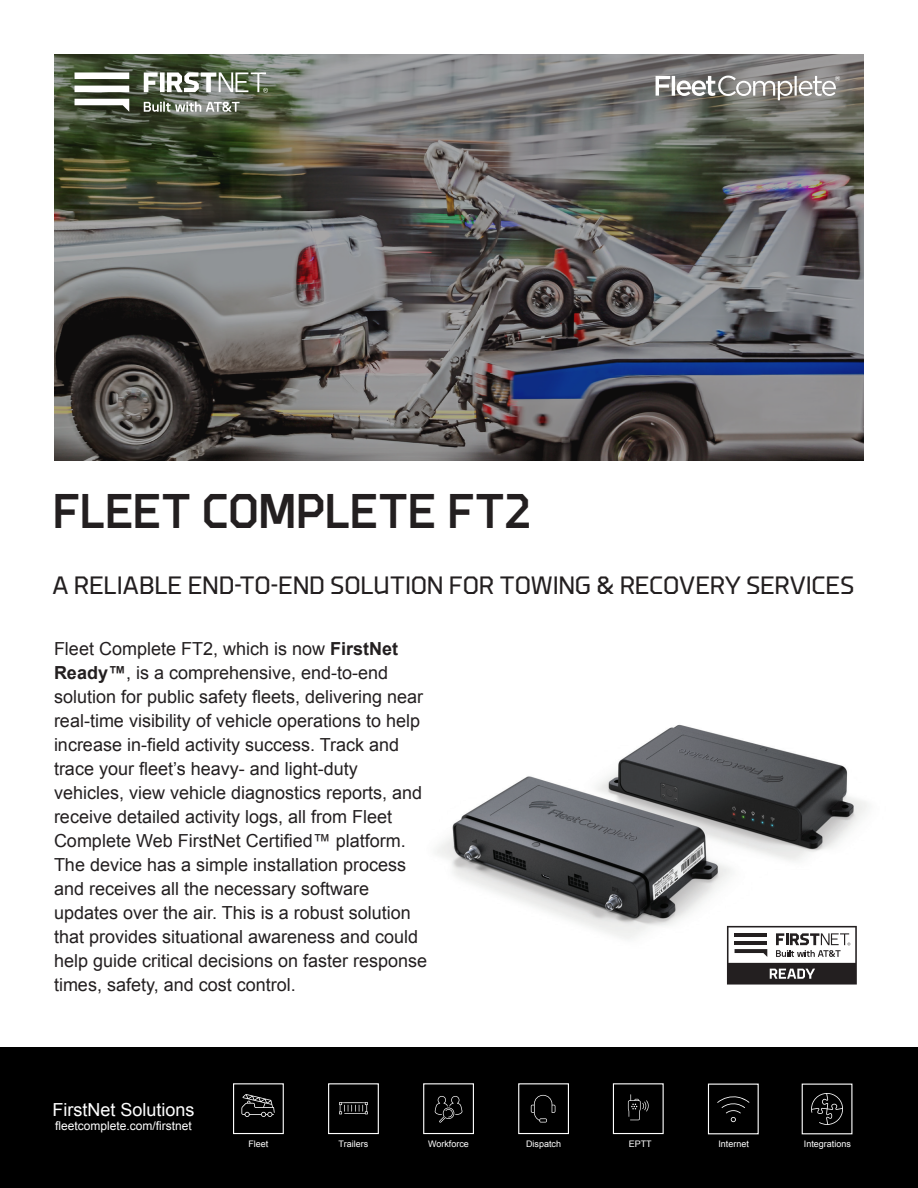
<style>
.page{position:relative;width:918px;height:1188px;background:#fff}
.page>*{position:absolute;margin:0;border:0;box-sizing:border-box;transform-origin:0 0}
.t1{font:500 49.5px "Brooklyn";letter-spacing:-.015em;color:#231f20}
.t2{font:25.5px "Brooklyn";letter-spacing:-.01em;color:#231f20}
.t3{font:18px/24px "Arial";color:#231f20}
.t4{font:18px "Arial";color:#fff}
.t5{font:12px "Arial";color:#fff}
.t6{font:9px "Arial";color:#fff}
.s1{font-weight:700}
</style>
<div class="page">
<svg style="left:54px;top:54px;width:810px;height:406px;background:#626160"></svg>
<svg style="left:656px;top:76px;width:184px;height:24px"></svg>
<svg style="left:75px;top:72px;width:193px;height:40px"></svg>
<div style="left:0;top:1048px;width:918px;height:140px;background:#000"></div>
<div style="left:518px;top:1083px;width:51px;height:51px;border:1px solid #fff"></div>
<svg style="left:531px;top:1095px;width:24px;height:27px"></svg>
<div style="left:613px;top:1083px;width:51px;height:51px;border:1px solid #fff"></div>
<svg style="left:628px;top:1094px;width:21px;height:26px"></svg>
<div style="left:708px;top:1084px;width:51px;height:50px;border:1px solid #fff"></div>
<svg style="left:717px;top:1096px;width:32px;height:26px"></svg>
<div style="left:423px;top:1083px;width:51px;height:51px;border:1px solid #fff"></div>
<svg style="left:435px;top:1096px;width:27px;height:27px"></svg>
<div style="left:802px;top:1084px;width:50px;height:50px;border:1px solid #fff"></div>
<svg style="left:811px;top:1093px;width:32px;height:32px"></svg>
<div style="left:233px;top:1083px;width:51px;height:51px;border:1px solid #fff"></div>
<svg style="left:241px;top:1094px;width:34px;height:23px"></svg>
<div style="left:328px;top:1083px;width:51px;height:51px;border:1px solid #fff"></div>
<svg style="left:339px;top:1102px;width:29px;height:12px"></svg>
<img style="left:437px;top:724px;width:430px;height:243px">
<svg style="left:727px;top:926px;width:130px;height:59px"></svg>
<p class="t1" style="left:52px;top:487px;width:481px">FLEET COMPLETE FT2</p>
<p class="t2" style="left:52px;top:573px;width:804px">A RELIABLE END-TO-END SOLUTION FOR TOWING &amp; RECOVERY SERVICES</p>
<p class="t3" style="left:54px;top:637px;width:371px">Fleet Complete FT2, which is now <span class="s1">FirstNet Ready™</span>, is a comprehensive, end-to-end solution for public safety fleets, delivering near real-time visibility of vehicle operations to help increase in-field activity success. Track and trace your fleet’s heavy- and light-duty</p>
<p class="t3" style="left:54px;top:781px;width:370px">vehicles, view vehicle diagnostics reports, and receive detailed activity logs, all from Fleet Complete Web FirstNet Certified™ platform.<br>The device has a simple installation process and receives all the necessary software</p>
<p class="t3" style="left:54px;top:901px;width:375px">updates over the air. This is a robust solution that provides situational awareness and could help guide critical decisions on faster response times, safety, and cost control.</p>
<p class="t4" style="left:52px;top:1098px;width:144px">FirstNet Solutions</p>
<p class="t5" style="left:55px;top:1118px;width:138px">fleetcomplete.com/firstnet</p>
<p class="t6" style="left:248px;top:1138px;width:22px">Fleet</p>
<p class="t6" style="left:339px;top:1138px;width:31px">Trailers</p>
<p class="t6" style="left:428px;top:1138px;width:42px">Workforce</p>
<p class="t6" style="left:526px;top:1138px;width:37px">Dispatch</p>
<p class="t6" style="left:629px;top:1138px;width:25px">EPTT</p>
<p class="t6" style="left:718px;top:1138px;width:32px">Internet</p>
<p class="t6" style="left:804px;top:1138px;width:49px">Integrations</p>
</div>
